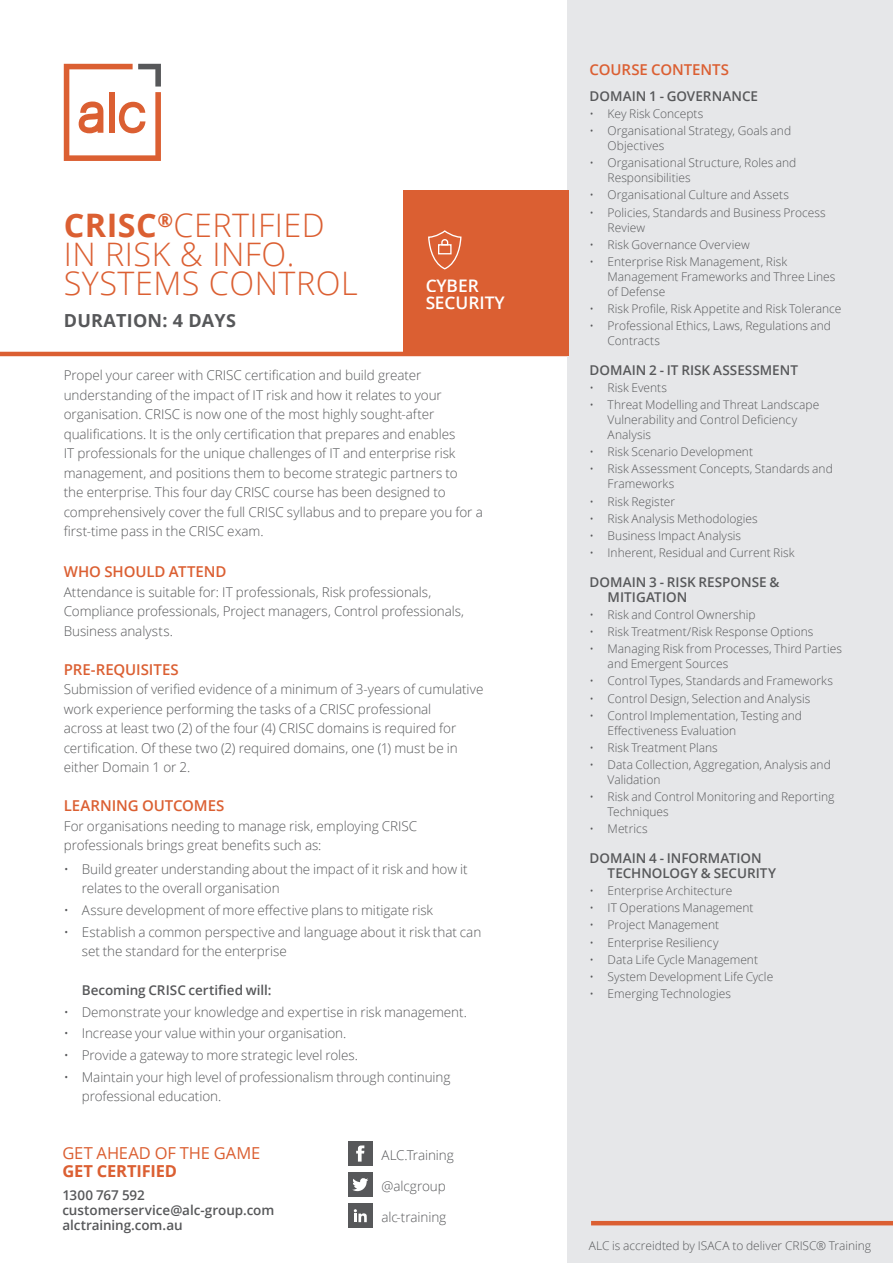
<style>
.page{position:relative;width:893px;height:1263px;background:#fff}
.page>*{position:absolute;margin:0;border:0;box-sizing:border-box;transform-origin:0 0}
.Header_1___Bold_Oran{font:300 32.4px/28.8px "Open Sans";letter-spacing:.015em;color:#db5f32}
.Header_2_-_Bold_Grey{font:700 18px "Open Sans";letter-spacing:.015em;color:#57585a}
.t1{font:600 17.25px/17.2px "Open Sans";color:#fff}
.t2{font:16.5px "Open Sans";color:#db5f32}
.t3{font:700 16.5px "Open Sans";letter-spacing:-.01em;color:#db5f32}
.Sub_Header_-_Semibol{font:600 15px "Open Sans";letter-spacing:-.01em;color:#db5f32}
.Body_9p_-_Light_Grey{font:300 13.5px/19.5px "Open Sans";letter-spacing:-.005em;color:#57585a}
.Sub_Header_-_Semibol-2{font:300 13.5px/19.5px "Open Sans";letter-spacing:-.005em;color:#57585a}
.Bullet_number{font:600 13.5px/15px "Open Sans";color:#57585a}
.Body_9p_-_Light_Grey-2{font:300 12px/15px "Open Sans";color:#57585a}
.s1{font-weight:700}
</style>
<div class="page">
<hr style="left:0;top:352px;width:567px;height:4px;background:#db5f32">
<div style="left:567px;top:0;width:326px;height:1263px;background:#e6e7e9"></div>
<svg style="left:64px;top:64px;width:97px;height:97px"></svg>
<hr style="left:591px;top:1221px;width:302px;height:4px;background:#db5f32">
<div style="left:403px;top:190px;width:166px;height:166px;background:#db5f32"></div>
<svg style="left:428px;top:230px;width:34px;height:40px"></svg>
<div style="left:348px;top:1141px;width:24px;height:25px;background:#57585a"></div>
<svg style="left:356px;top:1145px;width:8px;height:16px"></svg>
<div style="left:348px;top:1172px;width:24px;height:25px;background:#57585a"></div>
<svg style="left:352px;top:1178px;width:16px;height:13px"></svg>
<div style="left:348px;top:1203px;width:24px;height:25px;background:#57585a"></div>
<svg style="left:354px;top:1209px;width:13px;height:13px"></svg>
<p class="Header_1___Bold_Oran" style="left:64px;top:210px;width:295px"><span class="s1">CRISC</span><sup>®</sup>CERTIFIED<br>IN RISK &amp; INFO.<br>SYSTEMS CONTROL</p>
<p class="Header_2_-_Bold_Grey" style="left:64px;top:307px;width:174px">DURATION: 4 DAYS</p>
<h3 class="t1" style="left:425px;top:276px;width:81px">CYBER<br>SECURITY</h3>
<p class="Body_9p_-_Light_Grey" style="left:64px;top:365px;width:420px">Propel your career with CRISC certification and build greater understanding of the impact of IT risk and how it relates to your organisation. CRISC is now one of the most highly sought-after qualifications. It is the only certification that prepares and enables<br>IT professionals for the unique challenges of IT and enterprise risk management, and positions them to become strategic partners to<br>the enterprise. This four day CRISC course has been designed to comprehensively cover the full CRISC syllabus and to prepare you for a first-time pass in the CRISC exam.</p>
<p class="Sub_Header_-_Semibol" style="left:64px;top:561px;width:164px">WHO SHOULD ATTEND</p>
<p class="Sub_Header_-_Semibol-2" style="left:64px;top:581px;width:402px">Attendance is suitable for: IT professionals, Risk professionals,<br>Compliance professionals, Project managers, Control professionals,<br>Business analysts.</p>
<p class="Sub_Header_-_Semibol" style="left:64px;top:659px;width:116px">PRE-REQUISITES</p>
<p class="Sub_Header_-_Semibol-2" style="left:64px;top:679px;width:421px">Submission of verified evidence of a minimum of 3-years of cumulative work experience performing the tasks of a CRISC professional<br>across at least two (2) of the four (4) CRISC domains is required for certification. Of these two (2) required domains, one (1) must be in either Domain 1 or 2.</p>
<p class="Sub_Header_-_Semibol" style="left:64px;top:795px;width:162px">LEARNING OUTCOMES</p>
<p class="Sub_Header_-_Semibol-2" style="left:64px;top:815px;width:355px">For organisations needing to manage risk, employing CRISC professionals brings great benefits such as:</p>
<p class="Body_9p_-_Light_Grey" style="left:82px;top:859px;width:387px;text-indent:-18px">• Build greater understanding about the impact of it risk and how it relates to the overall organisation</p>
<p class="Body_9p_-_Light_Grey" style="left:64px;top:900px;width:371px">• Assure development of more effective plans to mitigate risk</p>
<p class="Body_9p_-_Light_Grey" style="left:82px;top:921px;width:401px;text-indent:-18px">• Establish a common perspective and language about it risk that can set the standard for the enterprise</p>
<p class="Bullet_number" style="left:82px;top:982px;width:191px">Becoming CRISC certified will:</p>
<p class="Body_9p_-_Light_Grey" style="left:64px;top:1002px;width:405px">• Demonstrate your knowledge and expertise in risk management.</p>
<p class="Body_9p_-_Light_Grey" style="left:64px;top:1023px;width:284px">• Increase your value within your organisation.</p>
<p class="Body_9p_-_Light_Grey" style="left:64px;top:1045px;width:296px">• Provide a gateway to more strategic level roles.</p>
<p class="Body_9p_-_Light_Grey" style="left:82px;top:1066px;width:370px;text-indent:-18px">• Maintain your high level of professionalism through continuing professional education.</p>
<h3 class="t2" style="left:62px;top:1141px;width:199px">GET AHEAD OF THE GAME</h3>
<h3 class="t3" style="left:62px;top:1159px;width:116px">GET CERTIFIED</h3>
<p class="Bullet_number" style="left:62px;top:1187px;width:213px">1300 767 592 customerservice@alc-group.com alctraining.com.au</p>
<p class="Body_9p_-_Light_Grey" style="left:381px;top:1145px;width:74px">ALC.Training</p>
<p class="Body_9p_-_Light_Grey" style="left:381px;top:1176px;width:66px">@alcgroup</p>
<p class="Body_9p_-_Light_Grey" style="left:381px;top:1207px;width:66px">alc-training</p>
<p class="Sub_Header_-_Semibol" style="left:590px;top:60px;width:141px">COURSE CONTENTS</p>
<p class="Bullet_number" style="left:590px;top:88px;width:170px">DOMAIN 1 - GOVERNANCE</p>
<p class="Body_9p_-_Light_Grey-2" style="left:590px;top:106px;width:115px">• Key Risk Concepts</p>
<p class="Body_9p_-_Light_Grey-2" style="left:608px;top:123px;width:185px;text-indent:-18px">• Organisational Strategy, Goals and<br>Objectives</p>
<p class="Body_9p_-_Light_Grey-2" style="left:608px;top:155px;width:190px;text-indent:-18px">• Organisational Structure, Roles and<br>Responsibilities</p>
<p class="Body_9p_-_Light_Grey-2" style="left:590px;top:187px;width:201px">• Organisational Culture and Assets</p>
<p class="Body_9p_-_Light_Grey-2" style="left:608px;top:204px;width:220px;text-indent:-18px">• Policies, Standards and Business Process<br>Review</p>
<p class="Body_9p_-_Light_Grey-2" style="left:590px;top:236px;width:162px">• Risk Governance Overview</p>
<p class="Body_9p_-_Light_Grey-2" style="left:608px;top:254px;width:229px;text-indent:-18px">• Enterprise Risk Management, Risk<br>Management Frameworks and Three Lines of Defense</p>
<p class="Body_9p_-_Light_Grey-2" style="left:590px;top:301px;width:253px">• Risk Profile, Risk Appetite and Risk Tolerance</p>
<p class="Body_9p_-_Light_Grey-2" style="left:608px;top:318px;width:225px;text-indent:-18px">• Professional Ethics, Laws, Regulations and<br>Contracts</p>
<p class="Bullet_number" style="left:590px;top:362px;width:210px">DOMAIN 2 - IT RISK ASSESSMENT</p>
<p class="Body_9p_-_Light_Grey-2" style="left:590px;top:380px;width:79px">• Risk Events</p>
<p class="Body_9p_-_Light_Grey-2" style="left:608px;top:397px;width:213px;text-indent:-18px">• Threat Modelling and Threat Landscape<br>Vulnerability and Control Deficiency<br>Analysis</p>
<p class="Body_9p_-_Light_Grey-2" style="left:590px;top:444px;width:165px">• Risk Scenario Development</p>
<p class="Body_9p_-_Light_Grey-2" style="left:608px;top:461px;width:227px;text-indent:-18px">• Risk Assessment Concepts, Standards and<br>Frameworks</p>
<p class="Body_9p_-_Light_Grey-2" style="left:590px;top:493px;width:87px">• Risk Register</p>
<p class="Body_9p_-_Light_Grey-2" style="left:590px;top:510px;width:170px">• Risk Analysis Methodologies</p>
<p class="Body_9p_-_Light_Grey-2" style="left:590px;top:528px;width:153px">• Business Impact Analysis</p>
<p class="Body_9p_-_Light_Grey-2" style="left:590px;top:545px;width:206px">• Inherent, Residual and Current Risk</p>
<p class="Bullet_number" style="left:608px;top:574px;width:173px;text-indent:-18px">DOMAIN 3 - RISK RESPONSE &amp;<br>MITIGATION</p>
<p class="Body_9p_-_Light_Grey-2" style="left:590px;top:607px;width:168px">• Risk and Control Ownership</p>
<p class="Body_9p_-_Light_Grey-2" style="left:590px;top:624px;width:225px">• Risk Treatment/Risk Response Options</p>
<p class="Body_9p_-_Light_Grey-2" style="left:608px;top:641px;width:236px;text-indent:-18px">• Managing Risk from Processes, Third Parties and Emergent Sources</p>
<p class="Body_9p_-_Light_Grey-2" style="left:590px;top:673px;width:245px">• Control Types, Standards and Frameworks</p>
<p class="Body_9p_-_Light_Grey-2" style="left:590px;top:690px;width:222px">• Control Design, Selection and Analysis</p>
<p class="Body_9p_-_Light_Grey-2" style="left:608px;top:707px;width:196px;text-indent:-18px">• Control Implementation, Testing and<br>Effectiveness Evaluation</p>
<p class="Body_9p_-_Light_Grey-2" style="left:590px;top:740px;width:130px">• Risk Treatment Plans</p>
<p class="Body_9p_-_Light_Grey-2" style="left:608px;top:757px;width:225px;text-indent:-18px">• Data Collection, Aggregation, Analysis and<br>Validation</p>
<p class="Body_9p_-_Light_Grey-2" style="left:608px;top:789px;width:228px;text-indent:-18px">• Risk and Control Monitoring and Reporting<br>Techniques</p>
<p class="Body_9p_-_Light_Grey-2" style="left:590px;top:821px;width:60px">• Metrics</p>
<p class="Bullet_number" style="left:608px;top:850px;width:170px;text-indent:-18px">DOMAIN 4 - INFORMATION<br>TECHNOLOGY &amp; SECURITY</p>
<p class="Body_9p_-_Light_Grey-2" style="left:590px;top:883px;width:144px">• Enterprise Architecture</p>
<p class="Body_9p_-_Light_Grey-2" style="left:590px;top:900px;width:165px">• IT Operations Management</p>
<p class="Body_9p_-_Light_Grey-2" style="left:590px;top:917px;width:131px">• Project Management</p>
<p class="Body_9p_-_Light_Grey-2" style="left:590px;top:934px;width:130px">• Enterprise Resiliency</p>
<p class="Body_9p_-_Light_Grey-2" style="left:590px;top:951px;width:170px">• Data Life Cycle Management</p>
<p class="Body_9p_-_Light_Grey-2" style="left:590px;top:969px;width:185px">• System Development Life Cycle</p>
<p class="Body_9p_-_Light_Grey-2" style="left:590px;top:986px;width:143px">• Emerging Technologies</p>
<p class="Body_9p_-_Light_Grey-2" style="left:589px;top:1238px;width:284px">ALC is accreidted by ISACA to deliver CRISC® Training</p>
</div>
